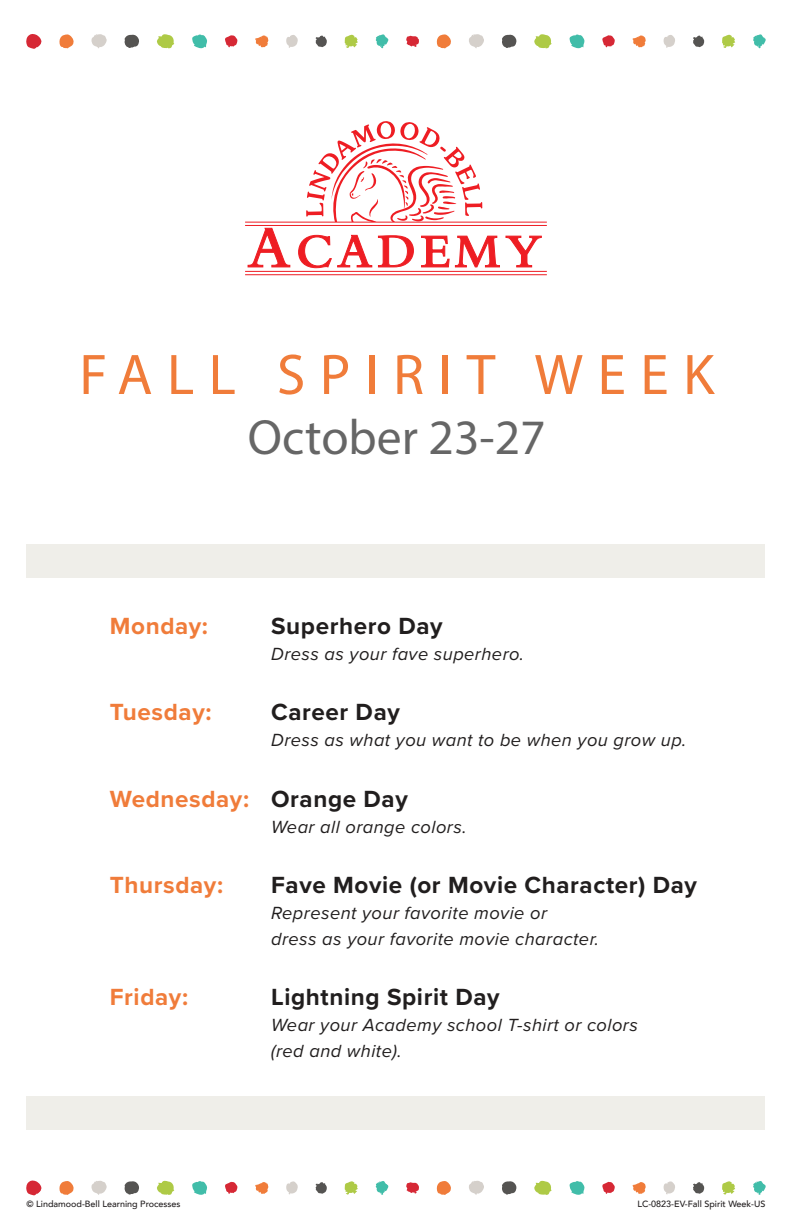
<style>
.page{position:relative;width:792px;height:1224px;background:#fff}
.page>*{position:absolute;margin:0;border:0;box-sizing:border-box;transform-origin:0 0}
.t1{font:57.6px "Myriad Pro";letter-spacing:.25em;color:#f07c3a}
.t2{font:49.6px "Myriad Pro";color:#666}
.t3{font:700 24.2px "Proxima Nova";letter-spacing:.025em;color:#211e1e}
.t4{font:700 24.2px "Proxima Nova";letter-spacing:.025em;color:#f07c3a}
.t5{font:italic 18.2px/26px "Proxima Nova";letter-spacing:.025em;color:#211e1e}
.t6{font:500 9px "Avenir";color:#231f20}
.s1{color:#211e1e}
</style>
<div class="page">
<div style="left:27px;top:545px;width:738px;height:33px;background:#efeee9"></div>
<div style="left:27px;top:1096px;width:738px;height:34px;background:#efeee9"></div>
<hr style="left:245px;top:225px;width:302px;height:1px;background:#ee1d23">
<hr style="left:245px;top:222px;width:302px;height:1px;background:#ee1d23">
<hr style="left:245px;top:271px;width:302px;height:1px;background:#ee1d23">
<hr style="left:245px;top:274px;width:302px;height:1px;background:#ee1d23">
<svg style="left:248px;top:228px;width:42px;height:39px"></svg>
<svg style="left:298px;top:121px;width:202px;height:147px"></svg>
<svg style="left:506px;top:236px;width:36px;height:31px"></svg>
<svg style="left:26px;top:34px;width:16px;height:15px"></svg>
<svg style="left:59px;top:34px;width:15px;height:14px"></svg>
<svg style="left:192px;top:34px;width:15px;height:14px"></svg>
<svg style="left:91px;top:34px;width:16px;height:15px"></svg>
<svg style="left:157px;top:34px;width:17px;height:14px"></svg>
<svg style="left:124px;top:35px;width:15px;height:13px"></svg>
<svg style="left:345px;top:35px;width:13px;height:13px"></svg>
<svg style="left:255px;top:35px;width:14px;height:12px"></svg>
<svg style="left:376px;top:34px;width:13px;height:14px"></svg>
<svg style="left:286px;top:35px;width:12px;height:13px"></svg>
<svg style="left:225px;top:35px;width:13px;height:12px"></svg>
<svg style="left:406px;top:36px;width:13px;height:11px"></svg>
<svg style="left:315px;top:36px;width:12px;height:11px"></svg>
<svg style="left:436px;top:34px;width:15px;height:14px"></svg>
<svg style="left:570px;top:34px;width:15px;height:14px"></svg>
<svg style="left:469px;top:34px;width:15px;height:14px"></svg>
<svg style="left:534px;top:34px;width:18px;height:14px"></svg>
<svg style="left:502px;top:35px;width:15px;height:13px"></svg>
<svg style="left:722px;top:35px;width:13px;height:13px"></svg>
<svg style="left:632px;top:35px;width:14px;height:12px"></svg>
<svg style="left:753px;top:34px;width:13px;height:14px"></svg>
<svg style="left:664px;top:35px;width:11px;height:13px"></svg>
<svg style="left:602px;top:35px;width:13px;height:12px"></svg>
<svg style="left:693px;top:36px;width:11px;height:12px"></svg>
<svg style="left:26px;top:1180px;width:16px;height:15px"></svg>
<svg style="left:59px;top:1181px;width:15px;height:14px"></svg>
<svg style="left:192px;top:1181px;width:15px;height:14px"></svg>
<svg style="left:91px;top:1181px;width:16px;height:14px"></svg>
<svg style="left:157px;top:1180px;width:17px;height:15px"></svg>
<svg style="left:124px;top:1181px;width:15px;height:14px"></svg>
<svg style="left:345px;top:1181px;width:13px;height:14px"></svg>
<svg style="left:255px;top:1182px;width:14px;height:12px"></svg>
<svg style="left:376px;top:1181px;width:13px;height:14px"></svg>
<svg style="left:286px;top:1181px;width:12px;height:13px"></svg>
<svg style="left:225px;top:1181px;width:13px;height:13px"></svg>
<svg style="left:406px;top:1182px;width:13px;height:12px"></svg>
<svg style="left:315px;top:1182px;width:12px;height:12px"></svg>
<svg style="left:436px;top:1181px;width:15px;height:14px"></svg>
<svg style="left:570px;top:1181px;width:15px;height:14px"></svg>
<svg style="left:469px;top:1181px;width:15px;height:14px"></svg>
<svg style="left:534px;top:1180px;width:18px;height:15px"></svg>
<svg style="left:502px;top:1181px;width:15px;height:14px"></svg>
<svg style="left:722px;top:1181px;width:13px;height:14px"></svg>
<svg style="left:632px;top:1182px;width:14px;height:12px"></svg>
<svg style="left:753px;top:1181px;width:13px;height:14px"></svg>
<svg style="left:664px;top:1181px;width:11px;height:13px"></svg>
<svg style="left:602px;top:1181px;width:13px;height:13px"></svg>
<svg style="left:693px;top:1182px;width:11px;height:12px"></svg>
<h1 class="t1" style="left:79px;top:339px;width:637px">FALL SPIRIT WEEK</h1>
<h2 class="t2" style="left:248px;top:406px;width:299px">October 23-27</h2>
<h3 class="t4" style="left:110px;top:608px;width:100px">Monday:</h3>
<h3 class="t3" style="left:271px;top:608px;width:173px">Superhero Day</h3>
<p class="t5" style="left:271px;top:641px;width:254px">Dress as your fave superhero.</p>
<h3 class="t4" style="left:110px;top:694px;width:103px">Tuesday:</h3>
<h3 class="t3" style="left:271px;top:694px;width:130px">Career Day</h3>
<p class="t5" style="left:271px;top:727px;width:417px">Dress as what you want to be when you grow up.</p>
<h3 class="t4" style="left:110px;top:780px;width:299px">Wednesday: <span class="s1">Orange Day</span></h3>
<p class="t5" style="left:271px;top:813px;width:197px">Wear all orange colors.</p>
<h3 class="t4" style="left:110px;top:867px;width:115px">Thursday:</h3>
<h3 class="t3" style="left:271px;top:867px;width:427px">Fave Movie (or Movie Character) Day</h3>
<p class="t5" style="left:271px;top:899px;width:329px">Represent your favorite movie or<br>dress as your favorite movie character.</p>
<h3 class="t4" style="left:110px;top:979px;width:80px">Friday:</h3>
<h3 class="t3" style="left:271px;top:979px;width:230px">Lightning Spirit Day</h3>
<p class="t5" style="left:271px;top:1011px;width:368px">Wear your Academy school T-shirt or colors (red and white).</p>
<p class="t6" style="left:27px;top:1196px;width:156px">© Lindamood-Bell Learning Processes</p>
<p class="t6" style="left:637px;top:1196px;width:130px">LC-0823-EV-Fall Spirit Week-US</p>
</div>
